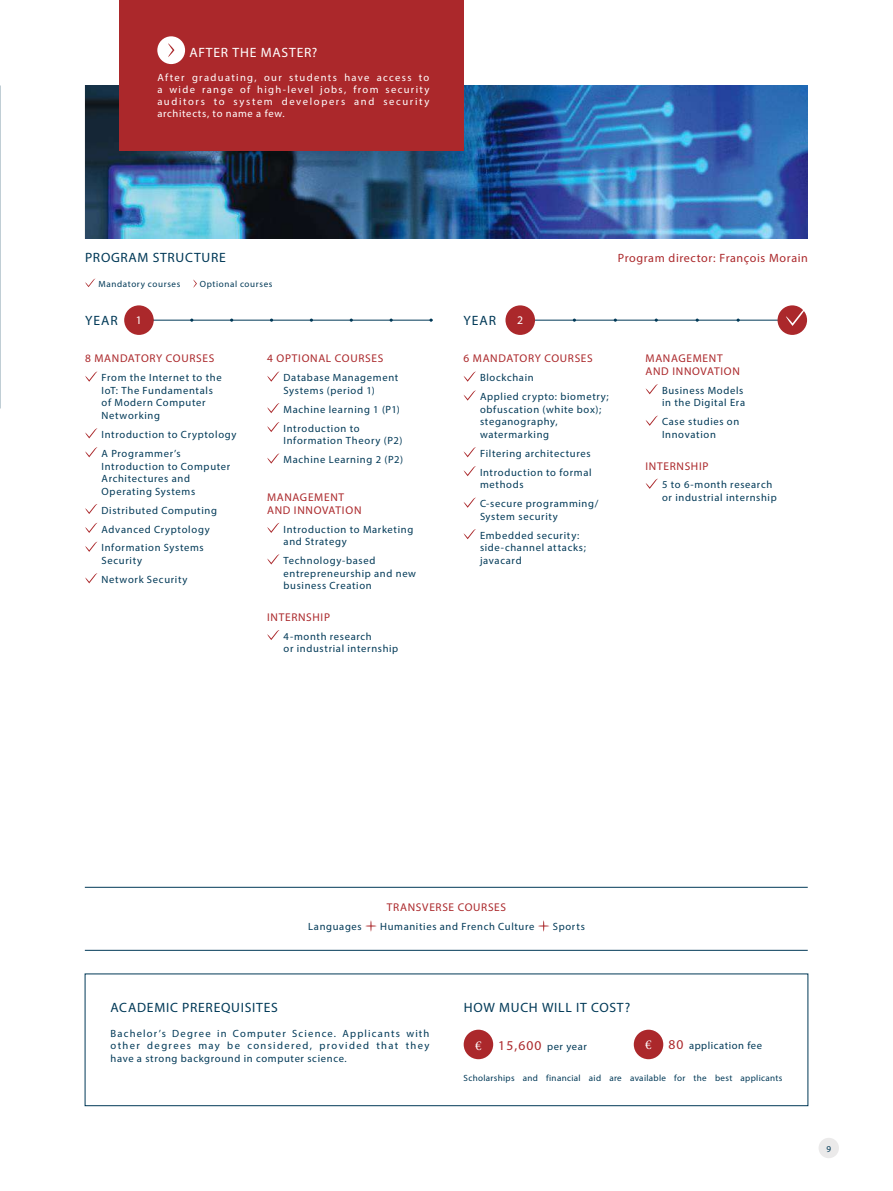
<style>
.page{position:relative;width:893px;height:1191px;background:#fff}
.page>*{position:absolute;margin:0;border:0;box-sizing:border-box;transform-origin:0 0}
.t1{font:13.5px "Myriad Pro";letter-spacing:.055em;color:#003957}
.t2{font:13.5px "Myriad Pro";letter-spacing:.06em;color:#fff}
.t3{font:12px "Myriad Pro";letter-spacing:.05em;color:#ab282b}
.t4{font:11.7px "Myriad Pro";color:#fff}
.t5{font:11.25px/12.6px "Myriad Pro";letter-spacing:.06em;color:#ab282b}
.t6{font:10.5px/12.6px "Myriad Pro";letter-spacing:.06em;color:#003957}
.t7{font:10.5px/12px "Myriad Pro";letter-spacing:.15em;color:#fff;text-align:justify}
.t8{font:9px "Myriad Pro";letter-spacing:.035em;color:#003957}
.t9{font:9px "Myriad Pro";letter-spacing:.07em;color:#003957}
.t10{font:9px "Myriad Pro";letter-spacing:.065em;color:#003957}
.s1{font-family:"Minion Pro";font-size:13.5px;color:#fff}
.s2{font-size:13.5px;color:#ab282b}
</style>
<div class="page">
<svg style="left:0;top:99px;width:1px;height:18px"></svg>
<img style="left:85px;top:85px;width:723px;height:153px">
<div style="left:119px;top:0;width:344px;height:151px;background:#ab282b"></div>
<svg style="left:85px;top:278px;width:11px;height:9px"></svg>
<svg style="left:193px;top:279px;width:4px;height:9px"></svg>
<div style="left:819px;top:1137px;width:20px;height:21px;background:#ebeaea;border-radius:50%"></div>
<svg style="left:85px;top:371px;width:13px;height:11px"></svg>
<svg style="left:85px;top:428px;width:13px;height:10px"></svg>
<svg style="left:85px;top:447px;width:13px;height:10px"></svg>
<svg style="left:85px;top:504px;width:13px;height:10px"></svg>
<svg style="left:85px;top:522px;width:13px;height:11px"></svg>
<svg style="left:85px;top:541px;width:13px;height:11px"></svg>
<svg style="left:85px;top:573px;width:13px;height:10px"></svg>
<svg style="left:267px;top:371px;width:13px;height:11px"></svg>
<svg style="left:267px;top:403px;width:13px;height:10px"></svg>
<svg style="left:267px;top:422px;width:13px;height:10px"></svg>
<svg style="left:267px;top:453px;width:13px;height:10px"></svg>
<svg style="left:267px;top:522px;width:13px;height:11px"></svg>
<svg style="left:267px;top:554px;width:13px;height:10px"></svg>
<svg style="left:267px;top:630px;width:13px;height:10px"></svg>
<svg style="left:463px;top:371px;width:13px;height:11px"></svg>
<svg style="left:463px;top:390px;width:13px;height:10px"></svg>
<svg style="left:463px;top:447px;width:13px;height:10px"></svg>
<svg style="left:463px;top:466px;width:13px;height:10px"></svg>
<svg style="left:463px;top:497px;width:13px;height:11px"></svg>
<svg style="left:463px;top:529px;width:13px;height:10px"></svg>
<svg style="left:646px;top:384px;width:12px;height:10px"></svg>
<svg style="left:646px;top:415px;width:12px;height:11px"></svg>
<svg style="left:646px;top:478px;width:12px;height:11px"></svg>
<div style="left:85px;top:973px;width:723px;height:133px;border:1px solid #003957"></div>
<svg style="left:365px;top:920px;width:12px;height:12px"></svg>
<svg style="left:538px;top:920px;width:12px;height:12px"></svg>
<hr style="left:85px;top:887px;width:723px;height:1px;background:#003957">
<hr style="left:85px;top:950px;width:723px;height:1px;background:#003957">
<div style="left:464px;top:1029px;width:29px;height:30px;background:#ab282b;border-radius:50%"></div>
<div style="left:634px;top:1029px;width:29px;height:30px;background:#ab282b;border-radius:50%"></div>
<div style="left:157px;top:36px;width:28px;height:28px;background:#fff;border-radius:50%"></div>
<svg style="left:168px;top:43px;width:6px;height:14px"></svg>
<hr style="left:147px;top:320px;width:286px;height:1px;background:#003957">
<div style="left:124px;top:305px;width:30px;height:30px;background:#ab282b;border-radius:50%"></div>
<hr style="left:529px;top:320px;width:277px;height:1px;background:#003957">
<div style="left:505px;top:305px;width:30px;height:30px;background:#ab282b;border-radius:50%"></div>
<div style="left:777px;top:305px;width:30px;height:30px;background:#ab282b;border-radius:50%"></div>
<svg style="left:786px;top:308px;width:21px;height:18px"></svg>
<p class="t2" style="left:189px;top:44px;width:130px">AFTER THE MASTER?</p>
<p class="t7" style="left:157px;top:71px;width:274px">After graduating, our students have access to a wide range of high-level jobs, from security auditors to system developers and security architects, to name a few.</p>
<p class="t1" style="left:85px;top:249px;width:142px">PROGRAM STRUCTURE</p>
<p class="t9" style="left:99px;top:278px;width:83px">Mandatory courses</p>
<p class="t10" style="left:200px;top:278px;width:74px">Optional courses</p>
<p class="t1" style="left:85px;top:312px;width:34px">YEAR</p>
<p class="t4" style="left:136px;top:313px;width:8px">1</p>
<p class="t1" style="left:464px;top:312px;width:34px">YEAR</p>
<p class="t4" style="left:517px;top:313px;width:8px">2</p>
<p class="t3" style="left:618px;top:250px;width:192px">Program director: François Morain</p>
<p class="t5" style="left:85px;top:352px;width:131px">8 MANDATORY COURSES</p>
<p class="t6" style="left:102px;top:371px;width:122px">From the Internet to the<br>IoT: The Fundamentals of Modern Computer<br>Networking</p>
<p class="t6" style="left:102px;top:425px;width:137px;line-height:18.9px">Introduction to Cryptology<br>A Programmer’s</p>
<p class="t6" style="left:102px;top:459px;width:130px">Introduction to Computer<br>Architectures and<br>Operating Systems</p>
<p class="t6" style="left:102px;top:500px;width:117px;line-height:18.9px">Distributed Computing<br>Advanced Cryptology<br>Information Systems</p>
<p class="t6" style="left:102px;top:551px;width:87px;line-height:18.9px">Security<br>Network Security</p>
<p class="t5" style="left:267px;top:352px;width:118px">4 OPTIONAL COURSES</p>
<p class="t6" style="left:284px;top:371px;width:116px">Database Management<br>Systems (period 1)</p>
<p class="t6" style="left:284px;top:400px;width:118px;line-height:18.9px">Machine learning 1 (P1)<br>Introduction to</p>
<p class="t6" style="left:284px;top:431px;width:121px;line-height:18.9px">Information Theory (P2)<br>Machine Learning 2 (P2)</p>
<p class="t5" style="left:267px;top:491px;width:96px">MANAGEMENT<br>AND INNOVATION</p>
<p class="t6" style="left:284px;top:522px;width:131px">Introduction to Marketing and Strategy</p>
<p class="t6" style="left:284px;top:554px;width:134px">Technology-based entrepreneurship and new business Creation</p>
<p class="t5" style="left:267px;top:610px;width:64px">INTERNSHIP</p>
<p class="t6" style="left:284px;top:629px;width:116px">4-month research<br>or industrial internship</p>
<p class="t5" style="left:463px;top:352px;width:131px">6 MANDATORY COURSES</p>
<p class="t6" style="left:480px;top:368px;width:130px;line-height:18.9px">Blockchain<br>Applied crypto: biometry;</p>
<p class="t6" style="left:480px;top:403px;width:123px">obfuscation (white box); steganography, watermarking</p>
<p class="t6" style="left:480px;top:444px;width:113px;line-height:18.9px">Filtering architectures<br>Introduction to formal</p>
<p class="t6" style="left:480px;top:475px;width:120px;line-height:18.9px">methods<br>C-secure programming/</p>
<p class="t6" style="left:480px;top:507px;width:101px;line-height:18.9px">System security<br>Embedded security:</p>
<p class="t6" style="left:480px;top:541px;width:107px">side-channel attacks; javacard</p>
<p class="t5" style="left:646px;top:352px;width:96px">MANAGEMENT<br>AND INNOVATION</p>
<p class="t6" style="left:662px;top:384px;width:85px">Business Models in the Digital Era</p>
<p class="t6" style="left:662px;top:415px;width:79px">Case studies on<br>Innovation</p>
<p class="t5" style="left:646px;top:459px;width:64px">INTERNSHIP</p>
<p class="t6" style="left:662px;top:478px;width:116px">5 to 6-month research or industrial internship</p>
<p class="t5" style="left:387px;top:900px;width:121px">TRANSVERSE COURSES</p>
<p class="t6" style="left:308px;top:919px;width:55px">Languages</p>
<p class="t6" style="left:380px;top:919px;width:156px">Humanities and French Culture</p>
<p class="t6" style="left:553px;top:919px;width:33px">Sports</p>
<p class="t1" style="left:111px;top:998px;width:169px">ACADEMIC PREREQUISITES</p>
<p class="t6" style="left:111px;top:1026px;width:320px;text-align:justify">Bachelor’s Degree in Computer Science. Applicants with other degrees may be considered, provided that they have a strong background in computer science.</p>
<p class="t1" style="left:464px;top:998px;width:168px">HOW MUCH WILL IT COST?</p>
<p class="t6" style="left:475px;top:1040px;width:113px"><span class="s1">€</span> <span class="s2">15,600</span> per year</p>
<p class="t6" style="left:645px;top:1039px;width:118px"><span class="s1">€</span> <span class="s2">80</span> application fee</p>
<p class="t8" style="left:463px;top:1072px;width:320px">Scholarships and financial aid are available for the best applicants</p>
<p class="t8" style="left:826px;top:1143px;width:6px">9</p>
</div>
